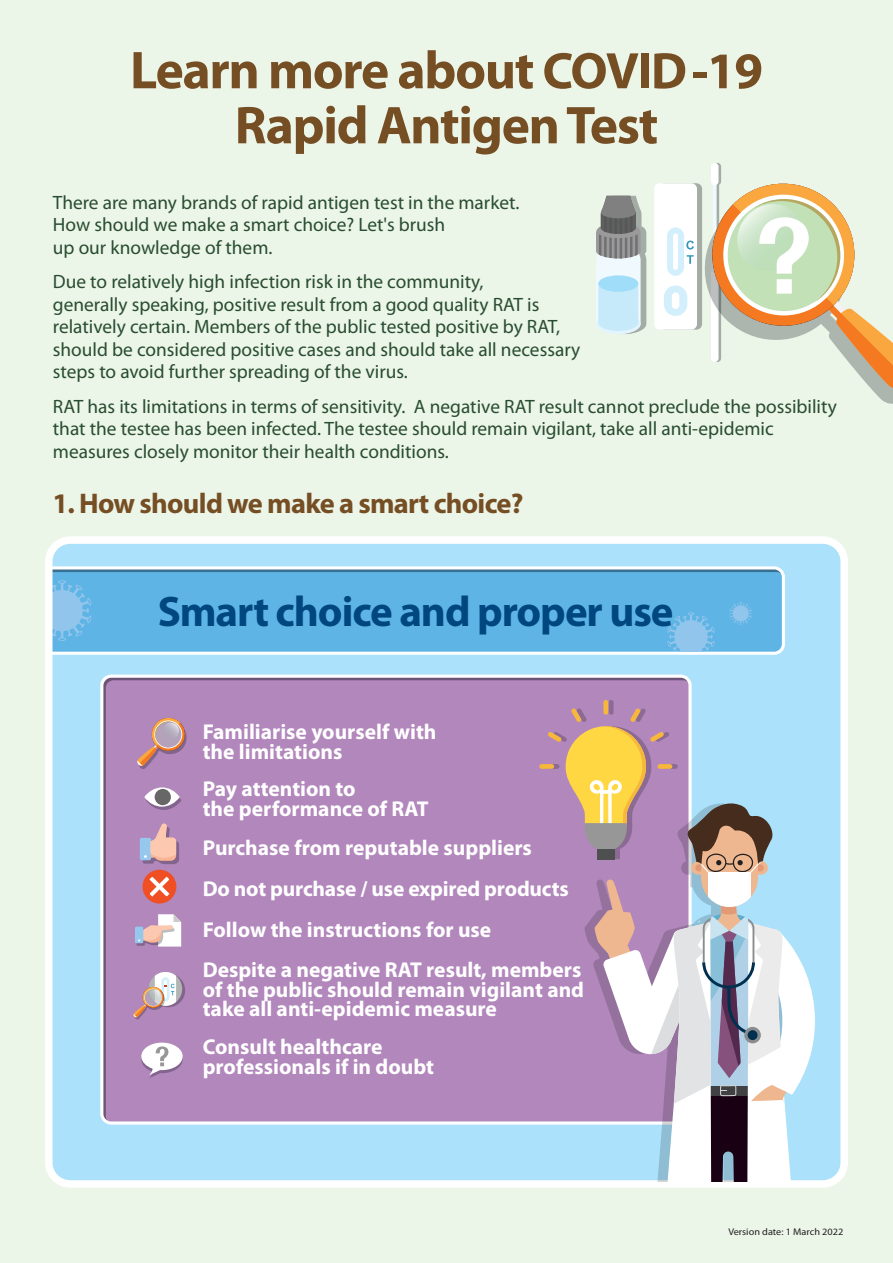
<style>
.page{position:relative;width:893px;height:1263px;background:#ebf5e8}
.page>*{position:absolute;margin:0;border:0;box-sizing:border-box;transform-origin:0 0}
.t1{font:700 53.55px/55.1px "Myriad Pro";letter-spacing:-.025em;color:#764e24;text-align:center}
.t2{font:700 42.9px "Myriad Pro";letter-spacing:-.025em;color:#004780}
.t3{font:700 28.5px "Myriad Pro";letter-spacing:-.025em;color:#764e24}
.t4{font:700 21.6px/19.6px "Myriad Pro";color:#fff}
.t5{font:19.35px/22.5px "Myriad Pro";color:#294d31}
.t6{font:9.75px "Myriad Pro";color:#231f20;scale:1.05 1}
.s1{font-size:51.75px}
</style>
<div class="page">
<div style="left:54px;top:545px;width:785px;height:634px;background:#abe1fa"></div>
<svg style="left:54px;top:566px;width:731px;height:89px;background:#6ab8e4"></svg>
<svg style="left:54px;top:580px;width:38px;height:61px;background:#7abde8"></svg>
<svg style="left:667px;top:612px;width:48px;height:39px;background:#7bbde8"></svg>
<svg style="left:729px;top:602px;width:23px;height:23px"></svg>
<div style="left:103px;top:677px;width:588px;height:447px;background:#b287bc"></div>
<div style="left:100px;top:675px;width:592px;height:449px;border:3px solid #fff;border-radius:9px"></div>
<svg style="left:596px;top:196px;width:50px;height:138px;background:#b0c0c6"></svg>
<div style="left:659px;top:183px;width:43px;height:147px;background:#a3aca5;border-radius:6px"></div>
<div style="left:654px;top:183px;width:43px;height:147px;background:#fff;border-radius:6px"></div>
<div style="left:664px;top:285px;width:23px;height:31px;background:#d4effc;border-radius:12px"></div>
<svg style="left:667px;top:227px;width:27px;height:49px"></svg>
<div style="left:672px;top:292px;width:7px;height:17px;background:#fff;border-radius:4px"></div>
<svg style="left:713px;top:163px;width:8px;height:22px"></svg>
<div style="left:711px;top:163px;width:7px;height:22px;background:#fff;border-radius:4px"></div>
<svg style="left:705px;top:177px;width:188px;height:227px"></svg>
<div style="left:45px;top:536px;width:803px;height:652px;border:8px solid #fff;border-radius:21px"></div>
<svg style="left:539px;top:700px;width:276px;height:482px;background:#bbb5c7"></svg>
<svg style="left:140px;top:823px;width:39px;height:41px;background:#c6a6b6"></svg>
<svg style="left:137px;top:716px;width:50px;height:53px;background:#bb8fa4"></svg>
<div style="left:143px;top:870px;width:33px;height:33px;background:#f04e23;border-radius:50%"></div>
<svg style="left:149px;top:876px;width:21px;height:21px"></svg>
<svg style="left:146px;top:791px;width:35px;height:19px"></svg>
<svg style="left:144px;top:787px;width:36px;height:20px"></svg>
<div style="left:155px;top:789px;width:16px;height:16px;background:#676768;border-radius:50%"></div>
<svg style="left:141px;top:1042px;width:42px;height:36px;background:#d5c5d9"></svg>
<svg style="left:151px;top:973px;width:34px;height:34px"></svg>
<div style="left:149px;top:972px;width:33px;height:34px;background:#b3b4b4;border-radius:50%"></div>
<svg style="left:133px;top:972px;width:43px;height:47px;background:#c7abbf"></svg>
<svg style="left:135px;top:914px;width:46px;height:32px"></svg>
<h1 class="t1" style="left:130px;top:41px;width:635px">Learn more about <span class="s1">COVID-19<br></span>Rapid Antigen Test</h1>
<p class="t5" style="left:53px;top:191px;width:468px">There are many brands of rapid antigen test in the market.<br>How should we make a smart choice? Let's brush<br>up our knowledge of them.</p>
<p class="t5" style="left:53px;top:270px;width:529px">Due to relatively high infection risk in the community,<br>generally speaking, positive result from a good quality RAT is relatively certain. Members of the public tested positive by RAT, should be considered positive cases and should take all necessary steps to avoid further spreading of the virus.</p>
<p class="t5" style="left:53px;top:395px;width:785px">RAT has its limitations in terms of sensitivity. A negative RAT result cannot preclude the possibility that the testee has been infected. The testee should remain vigilant, take all anti-epidemic measures closely monitor their health conditions.</p>
<h3 class="t3" style="left:52px;top:485px;width:473px">1. How should we make a smart choice?</h3>
<h2 class="t2" style="left:158px;top:583px;width:517px">Smart choice and proper use</h2>
<p class="t4" style="left:203px;top:722px;width:235px">Familiarise yourself with the limitations</p>
<p class="t4" style="left:203px;top:779px;width:227px">Pay attention to<br>the performance of RAT</p>
<p class="t4" style="left:203px;top:826px;width:368px;line-height:41.2px">Purchase from reputable suppliers<br>Do not purchase / use expired products<br>Follow the instructions for use</p>
<p class="t4" style="left:203px;top:959px;width:383px">Despite a negative RAT result, members of the public should remain vigilant and take all anti-epidemic measure</p>
<p class="t4" style="left:203px;top:1036px;width:233px">Consult healthcare professionals if in doubt</p>
<p class="t6" style="left:728px;top:1226px;width:111px">Version date: 1 March 2022</p>
</div>
